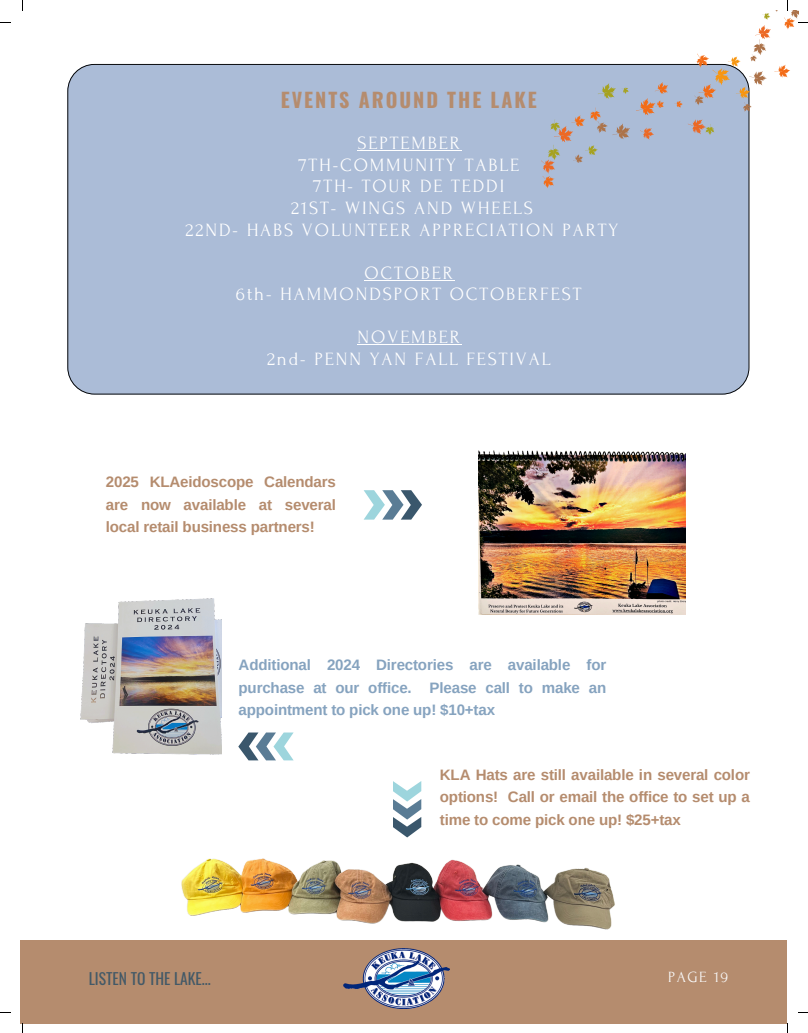
<style>
.page{position:relative;width:808px;height:1033px;background:#fff}
.page>*{position:absolute;margin:0;border:0;box-sizing:border-box;transform-origin:0 0}
.t1{font:700 20px "Oswald";letter-spacing:.1em;color:#b58c6e}
.t2{font:18.75px/21.5px "Forum";letter-spacing:.1em;color:#fff;text-align:center}
.t3{font:15.5px "Oswald";color:#435967}
.t4{font:15.5px "Forum";letter-spacing:.1em;color:#fafafa}
.t5{font:700 15.12px/22.5px "Arimo";letter-spacing:-.01em;color:#b58c6e;text-align:justify}
.t6{font:700 15.12px/22.5px "Arimo";letter-spacing:-.01em;color:#86a3bf;text-align:justify}
</style>
<div class="page">
<div style="left:67px;top:64px;width:682px;height:330px;background:#abbcd7"></div>
<hr style="left:357px;top:150px;width:105px;height:1px;background:#fff">
<hr style="left:364px;top:280px;width:91px;height:1px;background:#fff">
<hr style="left:357px;top:344px;width:105px;height:1px;background:#fff">
<img style="left:181px;top:858px;width:434px;height:72px">
<img style="left:479px;top:450px;width:206px;height:164px">
<div style="left:21px;top:940px;width:765px;height:83px;background:#b58c6e"></div>
<img style="left:343px;top:948px;width:106px;height:60px">
<svg style="left:364px;top:490px;width:58px;height:29px"></svg>
<svg style="left:393px;top:781px;width:28px;height:56px"></svg>
<img style="left:80px;top:598px;width:141px;height:157px">
<svg style="left:238px;top:732px;width:55px;height:28px"></svg>
<svg style="left:541px;top:107px;width:89px;height:81px;background:#aeb5c6"></svg>
<svg style="left:597px;top:83px;width:32px;height:16px"></svg>
<svg style="left:640px;top:127px;width:14px;height:13px"></svg>
<svg style="left:636px;top:82px;width:32px;height:33px"></svg>
<svg style="left:674px;top:101px;width:9px;height:7px"></svg>
<svg style="left:687px;top:119px;width:27px;height:16px"></svg>
<svg style="left:694px;top:0;width:114px;height:112px"></svg>
<h1 class="t1" style="left:281px;top:84px;width:257px">EVENTS AROUND THE LAKE</h1>
<p class="t2" style="left:357px;top:133px;width:104px">SEPTEMBER</p>
<p class="t2" style="left:298px;top:154px;width:222px">7TH-COMMUNITY TABLE</p>
<p class="t2" style="left:313px;top:176px;width:192px">7TH- TOUR DE TEDDI</p>
<p class="t2" style="left:291px;top:197px;width:243px">21ST- WINGS AND WHEELS</p>
<p class="t2" style="left:185px;top:219px;width:434px">22ND- HABS VOLUNTEER APPRECIATION PARTY</p>
<p class="t2" style="left:236px;top:262px;width:347px">OCTOBER<br>6th- HAMMONDSPORT OCTOBERFEST</p>
<p class="t2" style="left:267px;top:327px;width:285px">NOVEMBER<br>2nd- PENN YAN FALL FESTIVAL</p>
<p class="t5" style="left:106px;top:470px;width:231px">2025 KLAeidoscope Calendars are now available at several local retail business partners!</p>
<p class="t6" style="left:238px;top:653px;width:369px">Additional 2024 Directories are available for purchase at our office. Please call to make an appointment to pick one up! $10+tax</p>
<p class="t5" style="left:440px;top:763px;width:311px">KLA Hats are still available in several color options! Call or email the office to set up a time to come pick one up! $25+tax</p>
<p class="t3" style="left:89px;top:966px;width:123px">LISTEN TO THE LAKE...</p>
<p class="t4" style="left:668px;top:968px;width:62px">PAGE 19</p>
</div>
